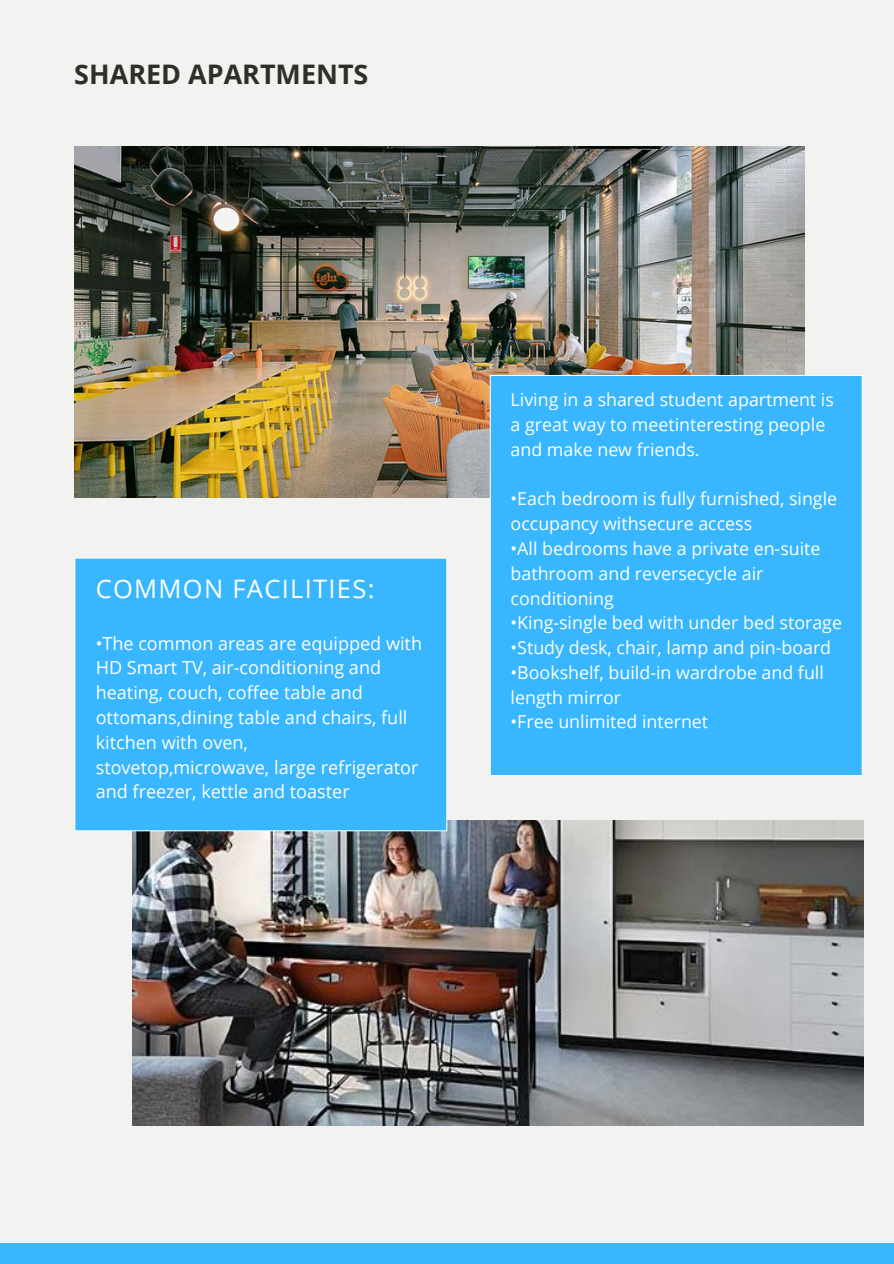
<style>
.page{position:relative;width:894px;height:1264px;background:#fff}
.page>*{position:absolute;margin:0;border:0;box-sizing:border-box;transform-origin:0 0}
.t1{font:700 26.85px "Open Sans";color:#2e2e2a}
.t2{font:25.5px "Open Sans";letter-spacing:.05em;color:#fff}
.t3{font:18px/24.8px "Open Sans";color:#fff}
.t4{font:17.85px/24.8px "Open Sans";color:#fff}
</style>
<div class="page">
<div style="left:0;top:0;width:893px;height:1263px;background:#f2f3f0"></div>
<img style="left:74px;top:147px;width:730px;height:350px">
<img style="left:133px;top:820px;width:729px;height:305px">
<div style="left:490px;top:375px;width:372px;height:400px;background:#38b6ff"></div>
<hr style="left:489px;top:376px;width:1px;height:399px;background:#fff">
<hr style="left:861px;top:376px;width:1px;height:399px;background:#fff">
<hr style="left:490px;top:775px;width:371px;height:1px;background:#fff">
<hr style="left:490px;top:375px;width:371px;height:1px;background:#fff">
<div style="left:75px;top:558px;width:371px;height:272px;background:#38b6ff"></div>
<hr style="left:74px;top:558px;width:1px;height:272px;background:#fff">
<hr style="left:446px;top:558px;width:1px;height:272px;background:#fff">
<hr style="left:75px;top:830px;width:371px;height:1px;background:#fff">
<hr style="left:75px;top:557px;width:371px;height:1px;background:#fff">
<div style="left:0;top:1242px;width:893px;height:21px;background:#38b6ff"></div>
<p class="t1" style="left:74px;top:56px;width:295px">SHARED APARTMENTS</p>
<p class="t2" style="left:96px;top:570px;width:280px">COMMON FACILITIES:</p>
<p class="t3" style="left:96px;top:630px;width:328px">•The common areas are equipped with HD Smart TV, air-conditioning and heating, couch, coffee table and ottomans,dining table and chairs, full kitchen with oven, stovetop,microwave, large refrigerator and freezer, kettle and toaster</p>
<p class="t4" style="left:510px;top:387px;width:324px">Living in a shared student apartment is a great way to meetinteresting people and make new friends.</p>
<p class="t4" style="left:510px;top:486px;width:328px">•Each bedroom is fully furnished, single occupancy withsecure access</p>
<p class="t4" style="left:510px;top:535px;width:311px">•All bedrooms have a private en-suite bathroom and reversecycle air conditioning</p>
<p class="t4" style="left:510px;top:610px;width:333px">•King-single bed with under bed storage</p>
<p class="t4" style="left:510px;top:635px;width:322px">•Study desk, chair, lamp and pin-board</p>
<p class="t4" style="left:510px;top:659px;width:315px">•Bookshelf, build-in wardrobe and full length mirror</p>
<p class="t4" style="left:510px;top:709px;width:199px">•Free unlimited internet</p>
</div>
